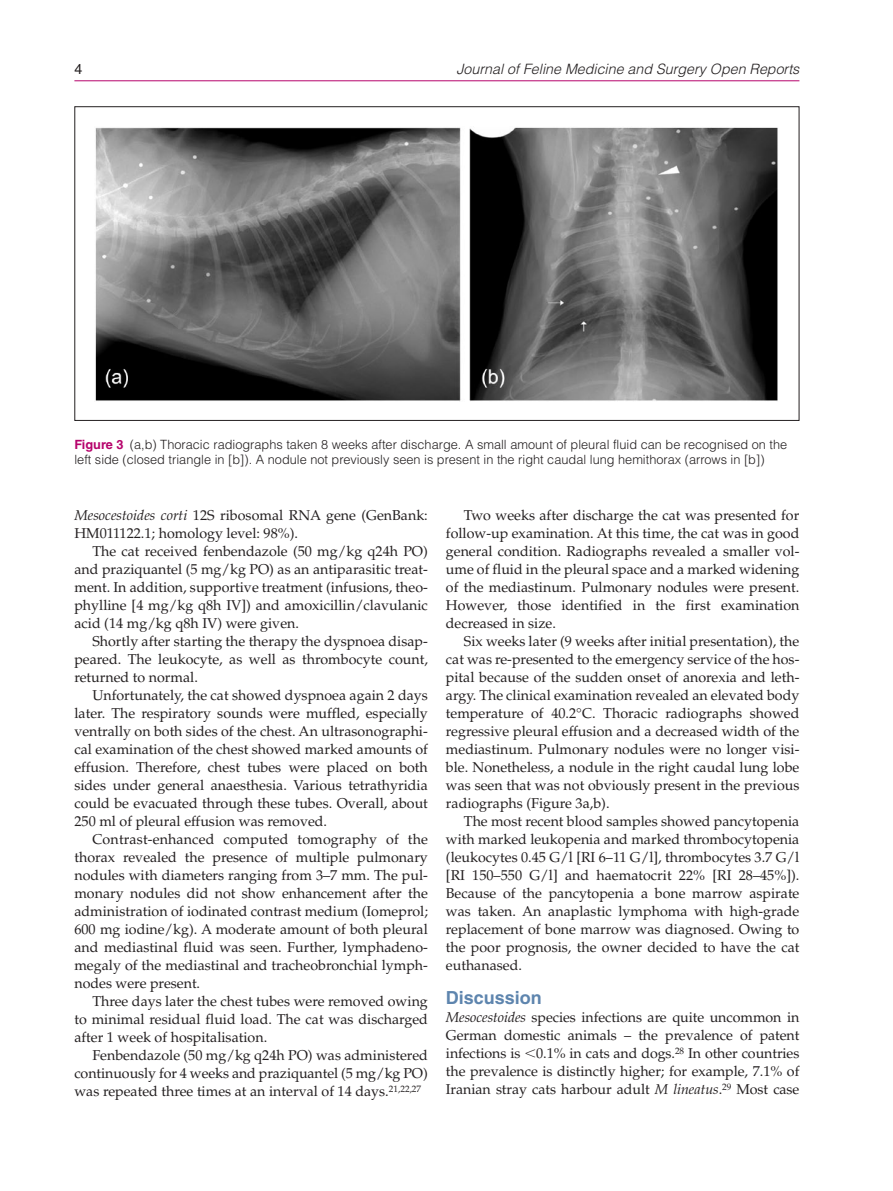
<style>
.page{position:relative;width:893px;height:1191px;background:#fff}
.page>*{position:absolute;margin:0;border:0;box-sizing:border-box;transform-origin:0 0}
.t1{font:700 18px "Helvetica LT Std";color:#5e85ae}
.t2{font:14.25px/18px "Palatino LT Std";color:#231f20;text-align:justify}
.t3{font:italic 300 14.25px "Helvetica LT Std";color:#231f20}
.t4{font:14.25px "Helvetica LT Std";color:#231f20}
.t5{font:300 12.75px/15.8px "Helvetica LT Std";color:#231f20}
.s1{font-weight:700;color:#b6036c}
.s2{font-style:italic}
</style>
<div class="page">
<hr style="left:74px;top:80px;width:725px;height:1px;background:#b6036c">
<img style="left:95px;top:127px;width:683px;height:274px">
<p class="t4" style="left:74px;top:61px;width:9px">4</p>
<p class="t3" style="left:456px;top:60px;width:344px">Journal of Feline Medicine and Surgery Open Reports</p>
<p class="t5" style="left:74px;top:436px;width:714px"><span class="s1">Figure 3</span> (a,b) Thoracic radiographs taken 8 weeks after discharge. A small amount of pleural fluid can be recognised on the left side (closed triangle in [b]). A nodule not previously seen is present in the right caudal lung hemithorax (arrows in [b])</p>
<p class="t2" style="left:74px;top:506px;width:355px"><span class="s2">Mesocestoides corti</span> 12S ribosomal RNA gene (GenBank:<br>HM011122.1; homology level: 98%).</p>
<p class="t2" style="left:74px;top:542px;width:355px;text-indent:18px">The cat received fenbendazole (50 mg/kg q24h PO) and praziquantel (5 mg/kg PO) as an antiparasitic treat&shy;ment. In addition, supportive treatment (infusions, theo&shy;phylline [4 mg/kg q8h IV]) and amoxicillin/clavulanic acid (14 mg/kg q8h IV) were given.</p>
<p class="t2" style="left:74px;top:632px;width:355px;text-indent:18px">Shortly after starting the therapy the dyspnoea disap&shy;peared. The leukocyte, as well as thrombocyte count, returned to normal.</p>
<p class="t2" style="left:74px;top:686px;width:355px;text-indent:18px">Unfortunately, the cat showed dyspnoea again 2 days later. The respiratory sounds were muffled, especially ventrally on both sides of the chest. An ultrasonographi&shy;cal examination of the chest showed marked amounts of effusion. Therefore, chest tubes were placed on both sides under general anaesthesia. Various tetrathyridia could be evacuated through these tubes. Overall, about 250 ml of pleural effusion was removed.</p>
<p class="t2" style="left:74px;top:830px;width:355px;text-indent:18px">Contrast-enhanced computed tomography of the thorax revealed the presence of multiple pulmonary nodules with diameters ranging from 3–7 mm. The pul&shy;monary nodules did not show enhancement after the administration of iodinated contrast medium (Iomeprol; 600 mg iodine/kg). A moderate amount of both pleural and mediastinal fluid was seen. Further, lymphadeno&shy;megaly of the mediastinal and tracheobronchial lymph&shy;nodes were present.</p>
<p class="t2" style="left:74px;top:992px;width:355px;text-indent:18px">Three days later the chest tubes were removed owing to minimal residual fluid load. The cat was discharged after 1 week of hospitalisation.</p>
<p class="t2" style="left:74px;top:1046px;width:355px;text-indent:18px">Fenbendazole (50 mg/kg q24h PO) was administered continuously for 4 weeks and praziquantel (5 mg/kg PO) was repeated three times at an interval of 14 days.<sup>21,22,27</sup></p>
<p class="t2" style="left:446px;top:506px;width:355px;text-indent:18px">Two weeks after discharge the cat was presented for follow-up examination. At this time, the cat was in good general condition. Radiographs revealed a smaller vol&shy;ume of fluid in the pleural space and a marked widening of the mediastinum. Pulmonary nodules were present.<br>However, those identified in the first examination decreased in size.</p>
<p class="t2" style="left:446px;top:632px;width:355px;text-indent:18px">Six weeks later (9 weeks after initial presentation), the cat was re-presented to the emergency service of the hos&shy;pital because of the sudden onset of anorexia and leth&shy;argy. The clinical examination revealed an elevated body temperature of 40.2°C. Thoracic radiographs showed regressive pleural effusion and a decreased width of the mediastinum. Pulmonary nodules were no longer visi&shy;ble. Nonetheless, a nodule in the right caudal lung lobe was seen that was not obviously present in the previous radiographs (Figure 3a,b).</p>
<p class="t2" style="left:446px;top:812px;width:355px;text-indent:18px">The most recent blood samples showed pancytopenia with marked leukopenia and marked thrombocytopenia (leukocytes 0.45 G/l [RI 6–11 G/l], thrombocytes 3.7 G/l [RI 150–550 G/l] and haematocrit 22% [RI 28–45%]).<br>Because of the pancytopenia a bone marrow aspirate was taken. An anaplastic lymphoma with high-grade replacement of bone marrow was diagnosed. Owing to the poor prognosis, the owner decided to have the cat euthanased.</p>
<p class="t1" style="left:446px;top:987px;width:98px">Discussion</p>
<p class="t2" style="left:446px;top:1008px;width:355px"><span class="s2">Mesocestoides</span> species infections are quite uncommon in German domestic animals – the prevalence of patent infections is 0.1% in cats and dogs.<sup>28</sup> In other countries the prevalence is distinctly higher; for example, 7.1% of Iranian stray cats harbour adult <span class="s2">M lineatus</span>.<sup>29</sup> Most case</p>
</div>
